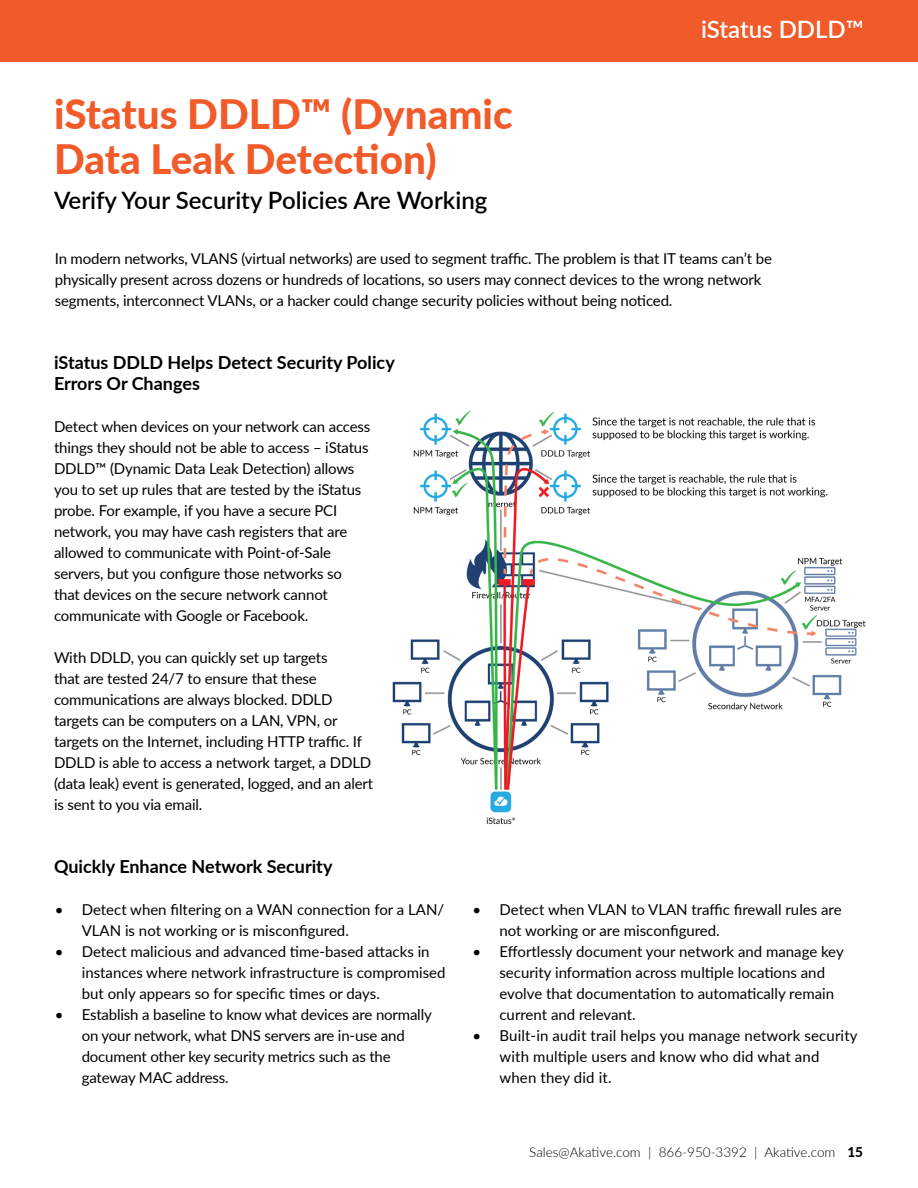
<style>
.page{position:relative;width:918px;height:1188px;background:#fff}
.page>*{position:absolute;margin:0;border:0;box-sizing:border-box;transform-origin:0 0}
.t1{font:800 40.5px/45px "Lato";color:#f15a29}
.t2{font:600 24px "Lato";color:#000}
.t3{font:600 24px "Lato";color:#fff}
.t4{font:700 18px/21px "Lato";color:#000}
.t5{font:15px/21px "Lato";letter-spacing:-.01em;color:#000}
.t6{font:15px/21px "Lato";letter-spacing:.01em;color:#000}
.t7{font:300 13.5px "Lato";color:#000}
.s1{font-weight:800}
</style>
<div class="page">
<div style="left:0;top:0;width:918px;height:61px;background:#f15a29"></div>
<img style="left:392px;top:410px;width:474px;height:415px">
<h2 class="t3" style="left:701px;top:12px;width:164px">iStatus DDLD™</h2>
<h1 class="t1" style="left:54px;top:90px;width:460px">iStatus DDLD™ (Dynamic<br>Data Leak Detection)</h1>
<h2 class="t2" style="left:54px;top:183px;width:435px">Verify Your Security Policies Are Working</h2>
<p class="t5" style="left:55px;top:247px;width:719px">In modern networks, VLANS (virtual networks) are used to segment traffic. The problem is that IT teams can’t be physically present across dozens or hundreds of locations, so users may connect devices to the wrong network segments, interconnect VLANs, or a hacker could change security policies without being noticed.</p>
<p class="t4" style="left:54px;top:351px;width:342px">iStatus DDLD Helps Detect Security Policy<br>Errors Or Changes</p>
<p class="t5" style="left:54px;top:415px;width:318px">Detect when devices on your network can access things they should not be able to access – iStatus DDLD™ (Dynamic Data Leak Detection) allows you to set up rules that are tested by the iStatus probe. For example, if you have a secure PCI network, you may have cash registers that are allowed to communicate with Point-of-Sale servers, but you configure those networks so that devices on the secure network cannot communicate with Google or Facebook.</p>
<p class="t5" style="left:54px;top:646px;width:321px">With DDLD, you can quickly set up targets<br>that are tested 24/7 to ensure that these communications are always blocked. DDLD targets can be computers on a LAN, VPN, or targets on the Internet, including HTTP traffic. If DDLD is able to access a network target, a DDLD (data leak) event is generated, logged, and an alert is sent to you via email.</p>
<p class="t4" style="left:54px;top:855px;width:280px">Quickly Enhance Network Security</p>
<p class="t5" style="left:82px;top:898px;width:364px;text-indent:-27px">• Detect when filtering on a WAN connection for a LAN/<br>VLAN is not working or is misconfigured.</p>
<p class="t5" style="left:82px;top:940px;width:365px;text-indent:-27px">• Detect malicious and advanced time-based attacks in instances where network infrastructure is compromised but only appears so for specific times or days.</p>
<p class="t5" style="left:82px;top:1003px;width:352px;text-indent:-27px">• Establish a baseline to know what devices are normally on your network, what DNS servers are in-use and document other key security metrics such as the gateway MAC address.</p>
<p class="t5" style="left:500px;top:898px;width:344px;text-indent:-27px">• Detect when VLAN to VLAN traffic firewall rules are not working or are misconfigured.</p>
<p class="t5" style="left:500px;top:940px;width:346px;text-indent:-27px">• Effortlessly document your network and manage key security information across multiple locations and evolve that documentation to automatically remain current and relevant.</p>
<p class="t6" style="left:500px;top:1024px;width:360px;text-indent:-27px">• Built-in audit trail helps you manage network security with multiple users and know who did what and when they did it.</p>
<p class="t7" style="left:529px;top:1143px;width:335px">Sales@Akative.com | 866-950-3392 | Akative.com <span class="s1">15</span></p>
</div>
